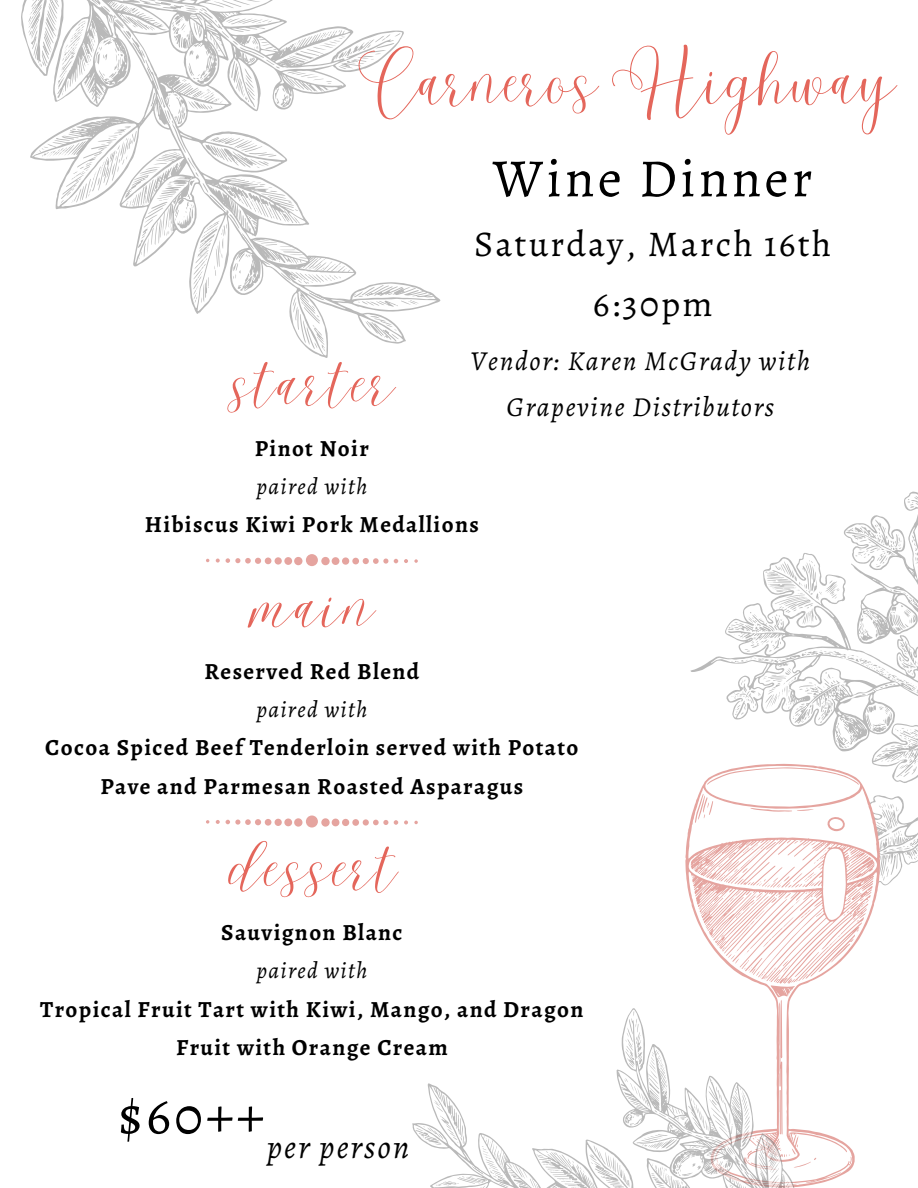
<style>
.page{position:relative;width:918px;height:1188px;background:#fff}
.page>*{position:absolute;margin:0;border:0;box-sizing:border-box;transform-origin:0 0}
.t1{font:55.8px "Malibu";color:#e4665b}
.t2{font:54px "Alegreya";letter-spacing:.06em;color:#000}
.t3{font:51.6px "Malibu Slant";letter-spacing:.035em;color:#e4665b}
.t4{font:36.3px/60.3px "Alegreya";letter-spacing:.06em;color:#000;text-align:center}
.t5{font:italic 33.3px "Alegreya";letter-spacing:.06em;color:#000}
.t6{font:italic 27.6px/45.9px "Alegreya";letter-spacing:.06em;color:#000;text-align:center}
.t7{font:700 23.1px/38.2px "Alegreya";letter-spacing:.06em;color:#000;text-align:center}
.t8{font:italic 23.1px "Alegreya";letter-spacing:.06em;color:#000}
</style>
<div class="page">
<svg style="left:21px;top:0;width:420px;height:358px"></svg>
<svg style="left:690px;top:491px;width:228px;height:395px"></svg>
<div style="left:321px;top:557px;width:9px;height:8px;background:#e5a49f;border-radius:50%"></div>
<div style="left:332px;top:557px;width:7px;height:8px;background:#e5a49f;border-radius:50%"></div>
<div style="left:342px;top:557px;width:7px;height:8px;background:#e5a49f;border-radius:50%"></div>
<div style="left:352px;top:558px;width:7px;height:6px;background:#e5a49f;border-radius:50%"></div>
<svg style="left:363px;top:558px;width:25px;height:6px"></svg>
<svg style="left:394px;top:559px;width:4px;height:4px"></svg>
<svg style="left:404px;top:559px;width:4px;height:4px"></svg>
<svg style="left:414px;top:559px;width:4px;height:4px"></svg>
<div style="left:294px;top:557px;width:8px;height:8px;background:#e5a49f;border-radius:50%"></div>
<div style="left:284px;top:557px;width:8px;height:8px;background:#e5a49f;border-radius:50%"></div>
<div style="left:275px;top:557px;width:7px;height:8px;background:#e5a49f;border-radius:50%"></div>
<svg style="left:226px;top:558px;width:45px;height:6px"></svg>
<svg style="left:216px;top:559px;width:4px;height:4px"></svg>
<div style="left:306px;top:554px;width:12px;height:12px;background:#e5a49f;border-radius:50%"></div>
<div style="left:321px;top:818px;width:9px;height:9px;background:#e5a49f;border-radius:50%"></div>
<div style="left:332px;top:819px;width:7px;height:7px;background:#e5a49f;border-radius:50%"></div>
<div style="left:342px;top:819px;width:7px;height:7px;background:#e5a49f;border-radius:50%"></div>
<div style="left:352px;top:819px;width:7px;height:7px;background:#e5a49f;border-radius:50%"></div>
<div style="left:363px;top:819px;width:6px;height:7px;background:#e5a49f;border-radius:50%"></div>
<svg style="left:373px;top:820px;width:15px;height:5px"></svg>
<svg style="left:394px;top:820px;width:4px;height:5px"></svg>
<svg style="left:404px;top:820px;width:4px;height:4px"></svg>
<svg style="left:414px;top:821px;width:4px;height:3px"></svg>
<div style="left:294px;top:818px;width:8px;height:9px;background:#e5a49f;border-radius:50%"></div>
<div style="left:284px;top:819px;width:8px;height:7px;background:#e5a49f;border-radius:50%"></div>
<div style="left:275px;top:819px;width:7px;height:7px;background:#e5a49f;border-radius:50%"></div>
<div style="left:265px;top:819px;width:6px;height:7px;background:#e5a49f;border-radius:50%"></div>
<svg style="left:226px;top:819px;width:35px;height:6px"></svg>
<svg style="left:216px;top:820px;width:4px;height:4px"></svg>
<svg style="left:206px;top:820px;width:3px;height:4px"></svg>
<div style="left:306px;top:816px;width:12px;height:12px;background:#e5a49f;border-radius:50%"></div>
<svg style="left:685px;top:764px;width:195px;height:150px"></svg>
<svg style="left:412px;top:914px;width:459px;height:274px"></svg>
<p class="t1" style="left:359px;top:47px;width:539px">Carneros Highway</p>
<p class="t2" style="left:493px;top:141px;width:321px">Wine Dinner</p>
<p class="t4" style="left:474px;top:214px;width:359px">Saturday, March 16th<br>6:30pm</p>
<p class="t3" style="left:231px;top:351px;width:164px">starter</p>
<p class="t6" style="left:471px;top:338px;width:341px">Vendor: Karen McGrady with<br>Grapevine Distributors</p>
<h3 class="t7" style="left:255px;top:429px;width:116px">Pinot Noir</h3>
<h1 class="t8" style="left:256px;top:470px;width:113px">paired with</h1>
<p class="t7" style="left:145px;top:505px;width:335px">Hibiscus Kiwi Pork Medallions</p>
<h2 class="t3" style="left:251px;top:575px;width:124px">main</h2>
<p class="t7" style="left:204px;top:652px;width:216px">Reserved Red Blend</p>
<h1 class="t8" style="left:256px;top:694px;width:113px">paired with</h1>
<h1 class="t7" style="left:45px;top:728px;width:535px">Cocoa Spiced Beef Tenderloin served with Potato<br>Pave and Parmesan Roasted Asparagus</h1>
<p class="t3" style="left:228px;top:836px;width:169px">dessert</p>
<p class="t7" style="left:221px;top:913px;width:183px">Sauvignon Blanc</p>
<h1 class="t8" style="left:256px;top:955px;width:113px">paired with</h1>
<p class="t7" style="left:40px;top:990px;width:545px">Tropical Fruit Tart with Kiwi, Mango, and Dragon<br>Fruit with Orange Cream</p>
<h1 class="t2" style="left:118px;top:1079px;width:148px">$60++</h1>
<p class="t5" style="left:267px;top:1124px;width:144px">per person</p>
</div>
